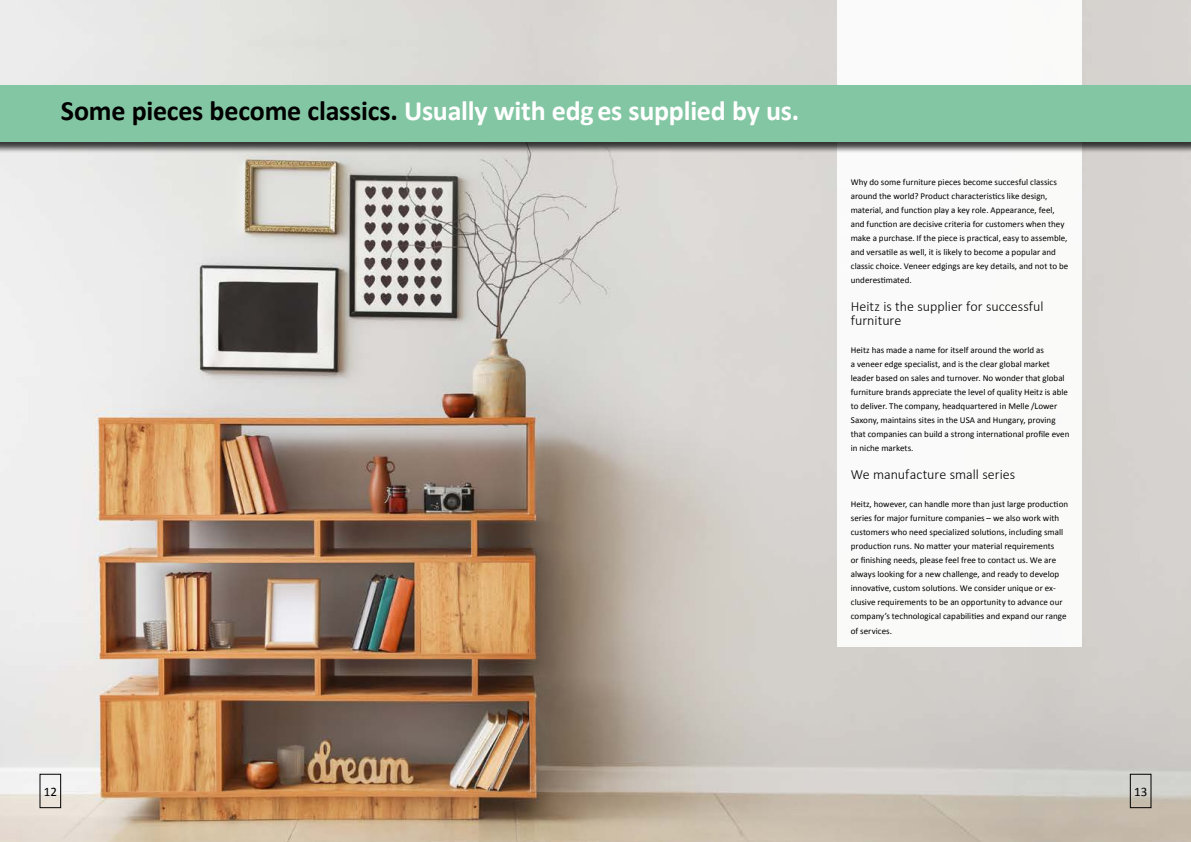
<style>
.page{position:relative;width:1191px;height:842px;background:#fff}
.page>*{position:absolute;margin:0;border:0;box-sizing:border-box;transform-origin:0 0}
.t1{font:700 28px "Calibri";letter-spacing:-.01em;color:#fff}
.t2{font:300 14px/14px "Calibri";color:#000}
.t3{font:13px "Calibri";color:#000}
.t4{font:9px/14px "Calibri";color:#000}
.s1{color:#000}
</style>
<div class="page">
<img style="left:0;top:0;width:1191px;height:842px">
<div style="left:836px;top:0;width:245px;height:647px;background:#fff"></div>
<div style="left:0;top:85px;width:1191px;height:68px;background:#000;opacity:.75"></div>
<div style="left:0;top:85px;width:1191px;height:57px;background:#83c6a3"></div>
<div style="left:1130px;top:774px;width:21px;height:34px;border:1px solid #000"></div>
<div style="left:40px;top:774px;width:21px;height:34px;border:1px solid #000"></div>
<h1 class="t1" style="left:61px;top:91px;width:740px"><span class="s1">Some pieces become classics.</span> Usually with edg es supplied by us.</h1>
<p class="t4" style="left:850px;top:175px;width:219px">Why do some furniture pieces become succesful classics around the world? Product characteristics like design, material, and function play a key role. Appearance, feel, and function are decisive criteria for customers when they make a purchase. If the piece is practical, easy to assemble, and versatile as well, it is likely to become a popular and classic choice. Veneer edgings are key details, and not to be underestimated.</p>
<h2 class="t2" style="left:850px;top:300px;width:194px">Heitz is the supplier for successful furniture</h2>
<p class="t4" style="left:850px;top:343px;width:220px">Heitz has made a name for itself around the world as<br>a veneer edge specialist, and is the clear global market leader based on sales and turnover. No wonder that global furniture brands appreciate the level of quality Heitz is able to deliver. The company, headquartered in Melle /Lower Saxony, maintains sites in the USA and Hungary, proving that companies can build a strong international profile even in niche markets.</p>
<h2 class="t2" style="left:850px;top:468px;width:166px">We manufacture small series</h2>
<p class="t4" style="left:850px;top:497px;width:219px">Heitz, however, can handle more than just large production series for major furniture companies – we also work with customers who need specialized solutions, including small production runs. No matter your material requirements<br>or finishing needs, please feel free to contact us. We are always looking for a new challenge, and ready to develop innovative, custom solutions. We consider unique or ex&shy;clusive requirements to be an opportunity to advance our company’s technological capabilities and expand our range of services.</p>
<h3 class="t3" style="left:44px;top:782px;width:15px">12</h3>
<h3 class="t3" style="left:1134px;top:782px;width:15px">13</h3>
</div>
